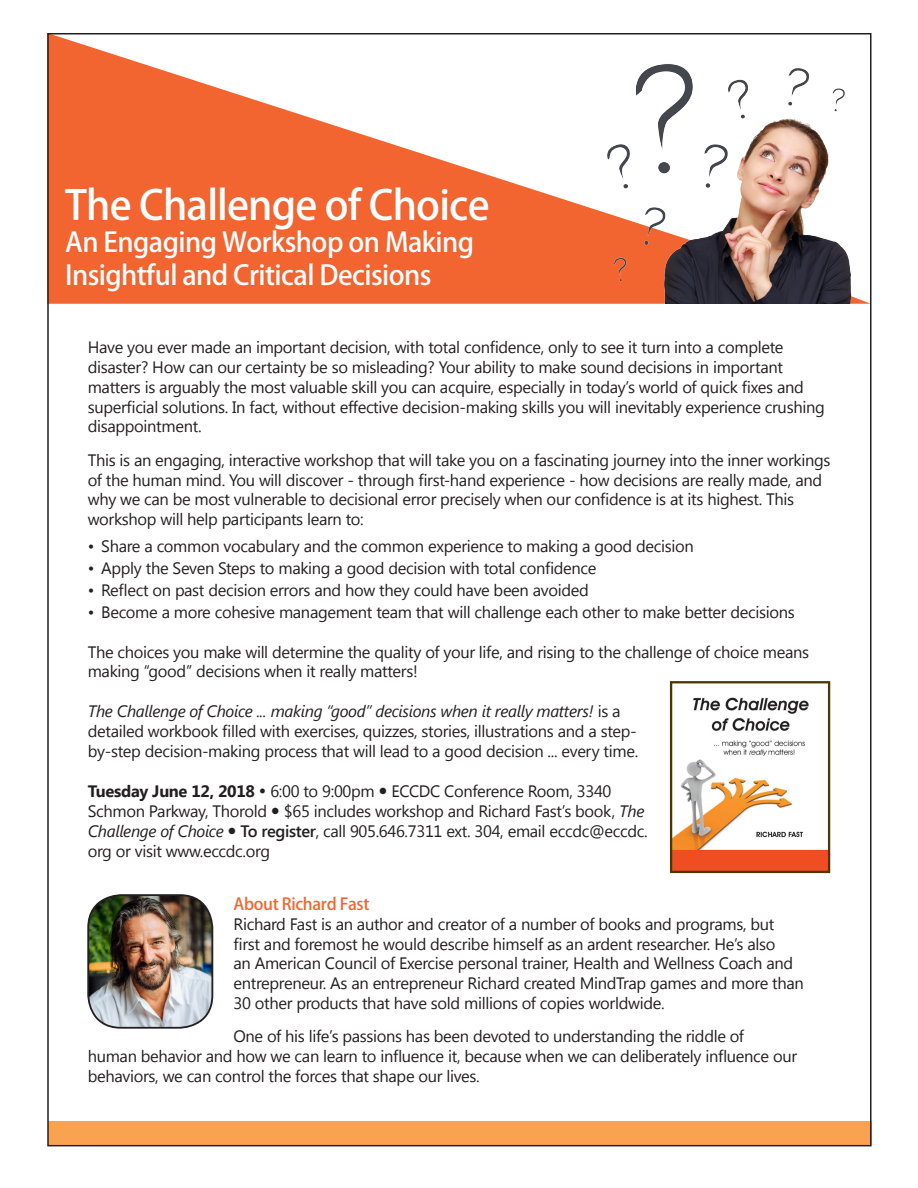
<style>
.page{position:relative;width:918px;height:1188px;background:#fff}
.page>*{position:absolute;margin:0;border:0;box-sizing:border-box;transform-origin:0 0}
.t1{font:500 40.5px "Koz Go Pro";letter-spacing:-.02em;color:#fff}
.t2{font:500 27px "Koz Go Pro";letter-spacing:-.02em;color:#fff}
.t3{font:16.5px/19.8px "Segoe UI";letter-spacing:-.02em;color:#231f20}
.t4{font:500 16.5px "Koz Go Pro";letter-spacing:-.02em;color:#f26430}
.s1{font-style:italic}
.s2{font-weight:700}
.s3{font-weight:600}
</style>
<div class="page">
<img style="left:673px;top:697px;width:154px;height:173px">
<div style="left:670px;top:681px;width:160px;height:192px;border:2px solid #4a3800"></div>
<img style="left:88px;top:895px;width:124px;height:133px">
<div style="left:87px;top:894px;width:126px;height:135px;border:2px solid #231f20;border-radius:33px"></div>
<div style="left:48px;top:1122px;width:824px;height:24px;background:#f9a350"></div>
<svg style="left:50px;top:36px;width:819px;height:268px;fill:#f26430"></svg>
<img style="left:597px;top:57px;width:255px;height:247px">
<p class="t1" style="left:65px;top:179px;width:426px">The Challenge of Choice</p>
<p class="t2" style="left:65px;top:225px;width:410px">An Engaging Workshop on Making</p>
<p class="t2" style="left:65px;top:257px;width:368px">Insightful and Critical Decisions</p>
<p class="t3" style="left:88px;top:337px;width:738px">Have you ever made an important decision, with total confidence, only to see it turn into a complete disaster? How can our certainty be so misleading? Your ability to make sound decisions in important matters is arguably the most valuable skill you can acquire, especially in today’s world of quick fixes and superficial solutions. In fact, without effective decision-making skills you will inevitably experience crushing disappointment.</p>
<p class="t3" style="left:88px;top:449px;width:744px">This is an engaging, interactive workshop that will take you on a fascinating journey into the inner workings of the human mind. You will discover - through first-hand experience - how decisions are really made, and why we can be most vulnerable to decisional error precisely when our confidence is at its highest. This workshop will help participants learn to:</p>
<p class="t3" style="left:88px;top:535px;width:608px">• Share a common vocabulary and the common experience to making a good decision</p>
<p class="t3" style="left:88px;top:557px;width:510px">• Apply the Seven Steps to making a good decision with total confidence</p>
<p class="t3" style="left:88px;top:579px;width:503px">• Reflect on past decision errors and how they could have been avoided</p>
<p class="t3" style="left:88px;top:601px;width:708px">• Become a more cohesive management team that will challenge each other to make better decisions</p>
<p class="t3" style="left:88px;top:641px;width:723px">The choices you make will determine the quality of your life, and rising to the challenge of choice means making “good” decisions when it really matters!</p>
<p class="t3" style="left:88px;top:701px;width:552px"><span class="s1">The Challenge of Choice ... making “good” decisions when it really matters!</span> is a detailed workbook filled with exercises, quizzes, stories, illustrations and a step&shy;by-step decision-making process that will lead to a good decision ... every time.</p>
<p class="t3" style="left:88px;top:781px;width:561px"><span class="s2">Tuesday June 12, 2018</span> • 6:00 to 9:00pm ECCDC Conference Room, 3340<br>Schmon Parkway, Thorold $65 includes workshop and Richard Fast’s book, <span class="s1">The Challenge of Choice</span> <span class="s3">To register</span>, call 905.646.7311 ext. 304, email eccdc@eccdc. org or visit www.eccdc.org</p>
<p class="t4" style="left:234px;top:893px;width:137px">About Richard Fast</p>
<p class="t3" style="left:234px;top:913px;width:572px">Richard Fast is an author and creator of a number of books and programs, but first and foremost he would describe himself as an ardent researcher. He’s also<br>an American Council of Exercise personal trainer, Health and Wellness Coach and entrepreneur. As an entrepreneur Richard created MindTrap games and more than 30 other products that have sold millions of copies worldwide.</p>
<p class="t3" style="left:88px;top:1026px;width:711px;text-indent:146px">One of his life’s passions has been devoted to understanding the riddle of human behavior and how we can learn to influence it, because when we can deliberately influence our behaviors, we can control the forces that shape our lives.</p>
</div>
